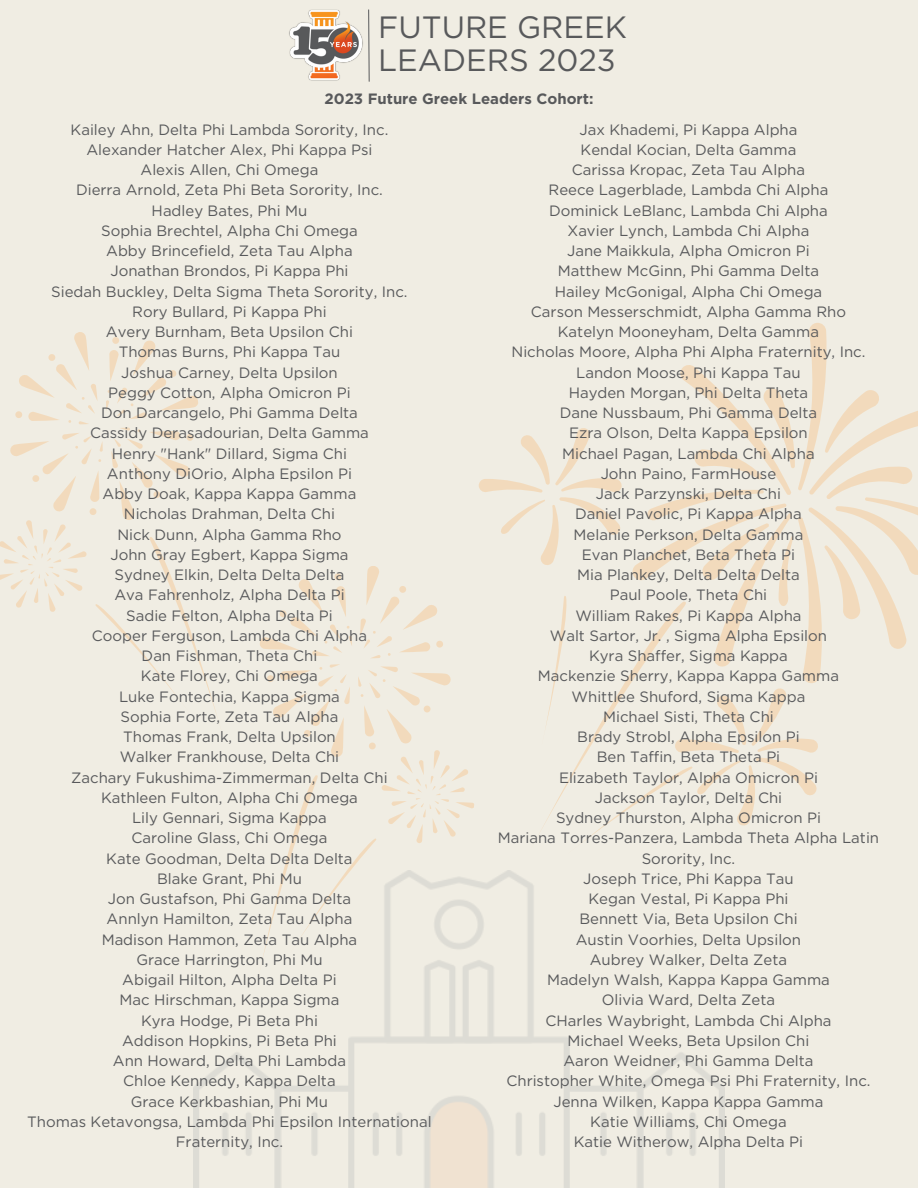
<style>
.page{position:relative;width:918px;height:1188px;background:#f0ede3}
.page>*{position:absolute;margin:0;border:0;box-sizing:border-box;transform-origin:0 0}
.t1{font:30.75px/33.3px "Gotham";color:#58595b}
.t2{font:15px/20.2px "Gotham";color:#58595b;text-align:center}
.t3{font:700 15px "Gotham";color:#58595b}
</style>
<div class="page">
<svg style="left:0;top:332px;width:216px;height:380px"></svg>
<svg style="left:260px;top:323px;width:658px;height:547px"></svg>
<svg style="left:368px;top:9px;width:2px;height:73px"></svg>
<img style="left:289px;top:9px;width:74px;height:72px">
<p class="t1" style="left:378px;top:12px;width:250px">FUTURE GREEK<br>LEADERS 2023</p>
<h1 class="t3" style="left:324px;top:92px;width:271px">2023 Future Greek Leaders Cohort:</h1>
<p class="t2" style="left:71px;top:120px;width:319px">Kailey Ahn, Delta Phi Lambda Sorority, Inc.</p>
<p class="t2" style="left:86px;top:140px;width:288px">Alexander Hatcher Alex, Phi Kappa Psi</p>
<p class="t2" style="left:141px;top:161px;width:179px">Alexis Allen, Chi Omega</p>
<p class="t2" style="left:76px;top:181px;width:308px">Dierra Arnold, Zeta Phi Beta Sorority, Inc.</p>
<p class="t2" style="left:152px;top:201px;width:157px">Hadley Bates, Phi Mu</p>
<p class="t2" style="left:101px;top:221px;width:258px">Sophia Brechtel, Alpha Chi Omega</p>
<p class="t2" style="left:106px;top:242px;width:248px">Abby Brincefield, Zeta Tau Alpha</p>
<p class="t2" style="left:110px;top:262px;width:240px">Jonathan Brondos, Pi Kappa Phi</p>
<p class="t2" style="left:51px;top:282px;width:358px">Siedah Buckley, Delta Sigma Theta Sorority, Inc.</p>
<p class="t2" style="left:132px;top:302px;width:196px">Rory Bullard, Pi Kappa Phi</p>
<p class="t2" style="left:106px;top:323px;width:249px">Avery Burnham, Beta Upsilon Chi</p>
<p class="t2" style="left:119px;top:343px;width:223px">Thomas Burns, Phi Kappa Tau</p>
<p class="t2" style="left:121px;top:363px;width:218px">Joshua Carney, Delta Upsilon</p>
<p class="t2" style="left:108px;top:383px;width:244px">Peggy Cotton, Alpha Omicron Pi</p>
<p class="t2" style="left:101px;top:404px;width:258px">Don Darcangelo, Phi Gamma Delta</p>
<p class="t2" style="left:90px;top:424px;width:280px">Cassidy Derasadourian, Delta Gamma</p>
<p class="t2" style="left:112px;top:444px;width:237px">Henry "Hank" Dillard, Sigma Chi</p>
<p class="t2" style="left:107px;top:464px;width:246px">Anthony DiOrio, Alpha Epsilon Pi</p>
<p class="t2" style="left:103px;top:485px;width:255px">Abby Doak, Kappa Kappa Gamma</p>
<p class="t2" style="left:124px;top:505px;width:213px">Nicholas Drahman, Delta Chi</p>
<p class="t2" style="left:117px;top:525px;width:226px">Nick Dunn, Alpha Gamma Rho</p>
<p class="t2" style="left:110px;top:545px;width:240px">John Gray Egbert, Kappa Sigma</p>
<p class="t2" style="left:115px;top:566px;width:231px">Sydney Elkin, Delta Delta Delta</p>
<p class="t2" style="left:114px;top:586px;width:232px">Ava Fahrenholz, Alpha Delta Pi</p>
<p class="t2" style="left:126px;top:606px;width:208px">Sadie Felton, Alpha Delta Pi</p>
<p class="t2" style="left:92px;top:626px;width:277px">Cooper Ferguson, Lambda Chi Alpha</p>
<p class="t2" style="left:142px;top:647px;width:177px">Dan Fishman, Theta Chi</p>
<p class="t2" style="left:141px;top:667px;width:178px">Kate Florey, Chi Omega</p>
<p class="t2" style="left:119px;top:687px;width:222px">Luke Fontechia, Kappa Sigma</p>
<p class="t2" style="left:121px;top:707px;width:219px">Sophia Forte, Zeta Tau Alpha</p>
<p class="t2" style="left:123px;top:728px;width:214px">Thomas Frank, Delta Upsilon</p>
<p class="t2" style="left:120px;top:748px;width:221px">Walker Frankhouse, Delta Chi</p>
<p class="t2" style="left:71px;top:768px;width:318px">Zachary Fukushima-Zimmerman, Delta Chi</p>
<p class="t2" style="left:101px;top:788px;width:258px">Kathleen Fulton, Alpha Chi Omega</p>
<p class="t2" style="left:132px;top:809px;width:196px">Lily Gennari, Sigma Kappa</p>
<p class="t2" style="left:131px;top:829px;width:198px">Caroline Glass, Chi Omega</p>
<p class="t2" style="left:106px;top:849px;width:248px">Kate Goodman, Delta Delta Delta</p>
<p class="t2" style="left:157px;top:869px;width:146px">Blake Grant, Phi Mu</p>
<p class="t2" style="left:108px;top:890px;width:245px">Jon Gustafson, Phi Gamma Delta</p>
<p class="t2" style="left:107px;top:910px;width:247px">Annlyn Hamilton, Zeta Tau Alpha</p>
<p class="t2" style="left:102px;top:930px;width:257px">Madison Hammon, Zeta Tau Alpha</p>
<p class="t2" style="left:136px;top:950px;width:188px">Grace Harrington, Phi Mu</p>
<p class="t2" style="left:122px;top:971px;width:216px">Abigail Hilton, Alpha Delta Pi</p>
<p class="t2" style="left:119px;top:991px;width:222px">Mac Hirschman, Kappa Sigma</p>
<p class="t2" style="left:141px;top:1011px;width:178px">Kyra Hodge, Pi Beta Phi</p>
<p class="t2" style="left:122px;top:1031px;width:216px">Addison Hopkins, Pi Beta Phi</p>
<p class="t2" style="left:113px;top:1052px;width:235px">Ann Howard, Delta Phi Lambda</p>
<p class="t2" style="left:123px;top:1072px;width:214px">Chloe Kennedy, Kappa Delta</p>
<p class="t2" style="left:131px;top:1092px;width:199px">Grace Kerkbashian, Phi Mu</p>
<p class="t2" style="left:27px;top:1112px;width:406px">Thomas Ketavongsa, Lambda Phi Epsilon International<br>Fraternity, Inc.</p>
<p class="t2" style="left:580px;top:120px;width:219px">Jax Khademi, Pi Kappa Alpha</p>
<p class="t2" style="left:581px;top:140px;width:217px">Kendal Kocian, Delta Gamma</p>
<p class="t2" style="left:572px;top:161px;width:235px">Carissa Kropac, Zeta Tau Alpha</p>
<p class="t2" style="left:549px;top:181px;width:281px">Reece Lagerblade, Lambda Chi Alpha</p>
<p class="t2" style="left:549px;top:201px;width:280px">Dominick LeBlanc, Lambda Chi Alpha</p>
<p class="t2" style="left:568px;top:221px;width:243px">Xavier Lynch, Lambda Chi Alpha</p>
<p class="t2" style="left:567px;top:242px;width:244px">Jane Maikkula, Alpha Omicron Pi</p>
<p class="t2" style="left:558px;top:262px;width:263px">Matthew McGinn, Phi Gamma Delta</p>
<p class="t2" style="left:555px;top:282px;width:269px">Hailey McGonigal, Alpha Chi Omega</p>
<p class="t2" style="left:531px;top:302px;width:317px">Carson Messerschmidt, Alpha Gamma Rho</p>
<p class="t2" style="left:558px;top:323px;width:263px">Katelyn Mooneyham, Delta Gamma</p>
<p class="t2" style="left:512px;top:343px;width:355px">Nicholas Moore, Alpha Phi Alpha Fraternity, Inc.</p>
<p class="t2" style="left:576px;top:363px;width:226px">Landon Moose, Phi Kappa Tau</p>
<p class="t2" style="left:569px;top:383px;width:241px">Hayden Morgan, Phi Delta Theta</p>
<p class="t2" style="left:560px;top:404px;width:259px">Dane Nussbaum, Phi Gamma Delta</p>
<p class="t2" style="left:569px;top:424px;width:240px">Ezra Olson, Delta Kappa Epsilon</p>
<p class="t2" style="left:562px;top:444px;width:254px">Michael Pagan, Lambda Chi Alpha</p>
<p class="t2" style="left:601px;top:464px;width:177px">John Paino, FarmHouse</p>
<p class="t2" style="left:596px;top:485px;width:187px">Jack Parzynski, Delta Chi</p>
<p class="t2" style="left:575px;top:505px;width:228px">Daniel Pavolic, Pi Kappa Alpha</p>
<p class="t2" style="left:574px;top:525px;width:231px">Melanie Perkson, Delta Gamma</p>
<p class="t2" style="left:582px;top:545px;width:215px">Evan Planchet, Beta Theta Pi</p>
<p class="t2" style="left:577px;top:566px;width:224px">Mia Plankey, Delta Delta Delta</p>
<p class="t2" style="left:610px;top:586px;width:159px">Paul Poole, Theta Chi</p>
<p class="t2" style="left:575px;top:606px;width:228px">William Rakes, Pi Kappa Alpha</p>
<p class="t2" style="left:550px;top:626px;width:279px">Walt Sartor, Jr. , Sigma Alpha Epsilon</p>
<p class="t2" style="left:589px;top:647px;width:200px">Kyra Shaffer, Sigma Kappa</p>
<p class="t2" style="left:538px;top:667px;width:303px">Mackenzie Sherry, Kappa Kappa Gamma</p>
<p class="t2" style="left:572px;top:687px;width:235px">Whittlee Shuford, Sigma Kappa</p>
<p class="t2" style="left:603px;top:707px;width:172px">Michael Sisti, Theta Chi</p>
<p class="t2" style="left:577px;top:728px;width:224px">Brady Strobl, Alpha Epsilon Pi</p>
<p class="t2" style="left:597px;top:748px;width:185px">Ben Taffin, Beta Theta Pi</p>
<p class="t2" style="left:559px;top:768px;width:260px">Elizabeth Taylor, Alpha Omicron Pi</p>
<p class="t2" style="left:595px;top:788px;width:189px">Jackson Taylor, Delta Chi</p>
<p class="t2" style="left:556px;top:809px;width:266px">Sydney Thurston, Alpha Omicron Pi</p>
<p class="t2" style="left:498px;top:829px;width:383px">Mariana Torres-Panzera, Lambda Theta Alpha Latin</p>
<p class="t2" style="left:642px;top:849px;width:95px">Sorority, Inc.</p>
<p class="t2" style="left:583px;top:869px;width:212px">Joseph Trice, Phi Kappa Tau</p>
<p class="t2" style="left:588px;top:890px;width:201px">Kegan Vestal, Pi Kappa Phi</p>
<p class="t2" style="left:579px;top:910px;width:220px">Bennett Via, Beta Upsilon Chi</p>
<p class="t2" style="left:576px;top:930px;width:227px">Austin Voorhies, Delta Upsilon</p>
<p class="t2" style="left:590px;top:950px;width:199px">Aubrey Walker, Delta Zeta</p>
<p class="t2" style="left:547px;top:971px;width:284px">Madelyn Walsh, Kappa Kappa Gamma</p>
<p class="t2" style="left:602px;top:991px;width:175px">Olivia Ward, Delta Zeta</p>
<p class="t2" style="left:545px;top:1011px;width:288px">CHarles Waybright, Lambda Chi Alpha</p>
<p class="t2" style="left:568px;top:1031px;width:243px">Michael Weeks, Beta Upsilon Chi</p>
<p class="t2" style="left:564px;top:1052px;width:251px">Aaron Weidner, Phi Gamma Delta</p>
<p class="t2" style="left:506px;top:1072px;width:366px">Christopher White, Omega Psi Phi Fraternity, Inc.</p>
<p class="t2" style="left:554px;top:1092px;width:271px">Jenna Wilken, Kappa Kappa Gamma</p>
<p class="t2" style="left:590px;top:1112px;width:198px">Katie Williams, Chi Omega</p>
<p class="t2" style="left:574px;top:1133px;width:231px">Katie Witherow, Alpha Delta Pi</p>
</div>
